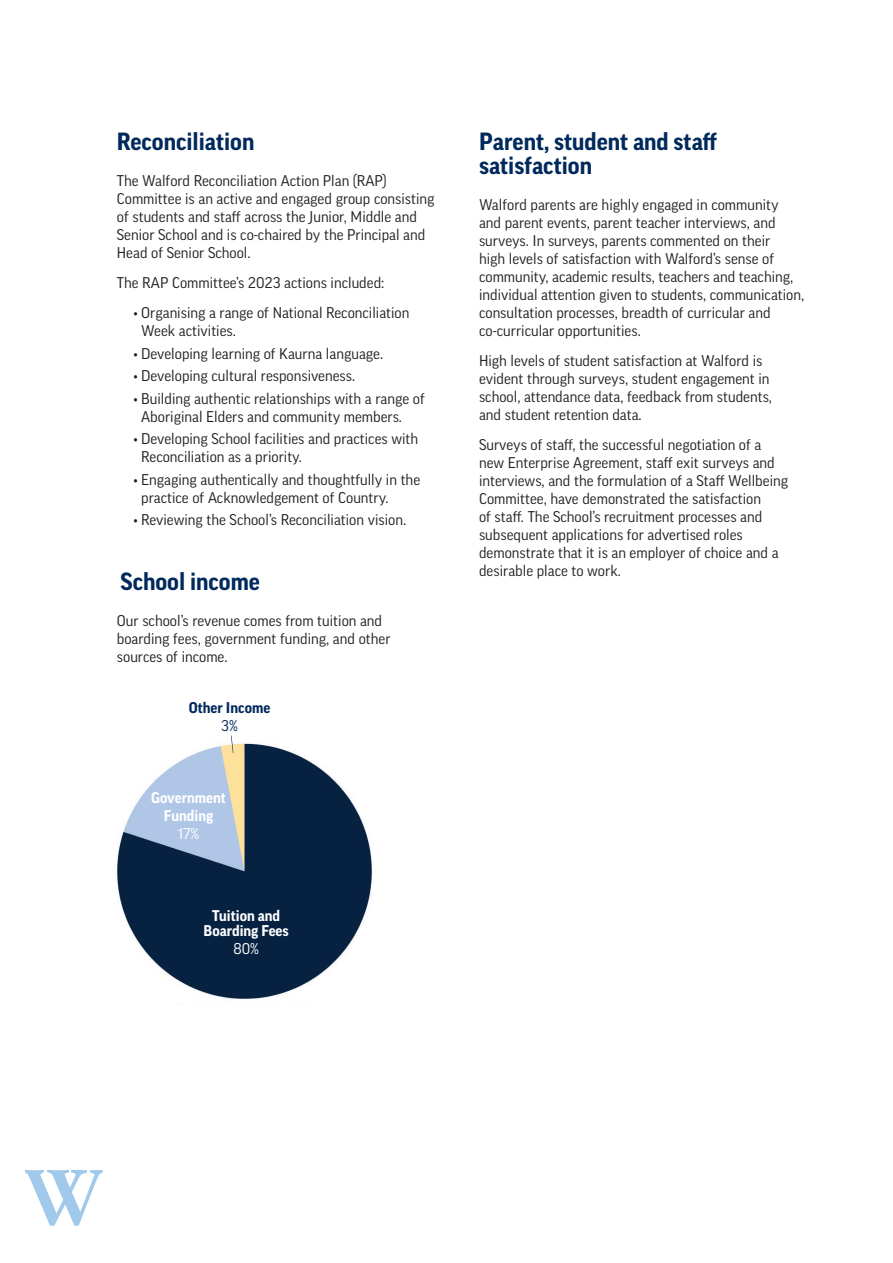
<style>
.page{position:relative;width:893px;height:1263px;background:#fff}
.page>*{position:absolute;margin:0;border:0;box-sizing:border-box;transform-origin:0 0}
.t1{font:700 24px/24px "Good Pro";color:#00295c}
.t2{font:15px/18px "Good Pro";color:#231f20}
.t3{font:700 15px/15px "Good Pro";color:#fff;text-align:center}
.t4{font:700 15px "Good Pro";color:#00295c}
.t5{font:15px "Good Pro";color:#fff}
.t6{font:15px "Good Pro";color:#00295c}
.s1{font-weight:300;font-size:13.5px}
</style>
<div class="page">
<svg style="left:25px;top:1170px;width:78px;height:56px"></svg>
<img style="left:117px;top:743px;width:255px;height:256px">
<svg style="left:231px;top:735px;width:2px;height:18px"></svg>
<h1 class="t1" style="left:117px;top:129px;width:139px">Reconciliation</h1>
<p class="t2" style="left:117px;top:172px;width:319px">The Walford Reconciliation Action Plan (RAP)<br>Committee is an active and engaged group consisting of students and staff across the Junior, Middle and Senior School and is co-chaired by the Principal and Head of Senior School.</p>
<p class="t2" style="left:117px;top:274px;width:269px">The RAP Committee’s 2023 actions included:</p>
<p class="t2" style="left:141px;top:304px;width:270px;text-indent:-7px"><span class="s1">•</span> Organising a range of National Reconciliation<br>Week activities.</p>
<p class="t2" style="left:134px;top:344px;width:251px"><span class="s1">•</span> Developing learning of Kaurna language.</p>
<p class="t2" style="left:134px;top:367px;width:223px"><span class="s1">•</span> Developing cultural responsiveness.</p>
<p class="t2" style="left:141px;top:389px;width:285px;text-indent:-7px"><span class="s1">•</span> Building authentic relationships with a range of<br>Aboriginal Elders and community members.</p>
<p class="t2" style="left:141px;top:430px;width:278px;text-indent:-7px"><span class="s1">•</span> Developing School facilities and practices with<br>Reconciliation as a priority.</p>
<p class="t2" style="left:141px;top:470px;width:280px;text-indent:-7px"><span class="s1">•</span> Engaging authentically and thoughtfully in the practice of Acknowledgement of Country.</p>
<p class="t2" style="left:134px;top:511px;width:274px"><span class="s1">•</span> Reviewing the School’s Reconciliation vision.</p>
<h1 class="t1" style="left:121px;top:569px;width:141px">School income</h1>
<p class="t2" style="left:117px;top:612px;width:275px">Our school’s revenue comes from tuition and boarding fees, government funding, and other sources of income.</p>
<p class="t4" style="left:189px;top:699px;width:83px">Other Income</p>
<p class="t6" style="left:221px;top:717px;width:18px">3%</p>
<p class="t3" style="left:151px;top:789px;width:76px;line-height:18px">Government<br>Funding</p>
<p class="t5" style="left:178px;top:825px;width:23px">17%</p>
<p class="t3" style="left:204px;top:908px;width:87px">Tuition and<br>Boarding Fees</p>
<p class="t5" style="left:233px;top:939px;width:27px">80%</p>
<h1 class="t1" style="left:479px;top:129px;width:240px">Parent, student and staff satisfaction</h1>
<p class="t2" style="left:479px;top:196px;width:327px">Walford parents are highly engaged in community and parent events, parent teacher interviews, and surveys. In surveys, parents commented on their<br>high levels of satisfaction with Walford’s sense of community, academic results, teachers and teaching, individual attention given to students, communication, consultation processes, breadth of curricular and co-curricular opportunities.</p>
<p class="t2" style="left:479px;top:352px;width:294px">High levels of student satisfaction at Walford is evident through surveys, student engagement in school, attendance data, feedback from students, and student retention data.</p>
<p class="t2" style="left:479px;top:436px;width:311px">Surveys of staff, the successful negotiation of a new Enterprise Agreement, staff exit surveys and interviews, and the formulation of a Staff Wellbeing Committee, have demonstrated the satisfaction<br>of staff. The School’s recruitment processes and subsequent applications for advertised roles demonstrate that it is an employer of choice and a desirable place to work.</p>
</div>
